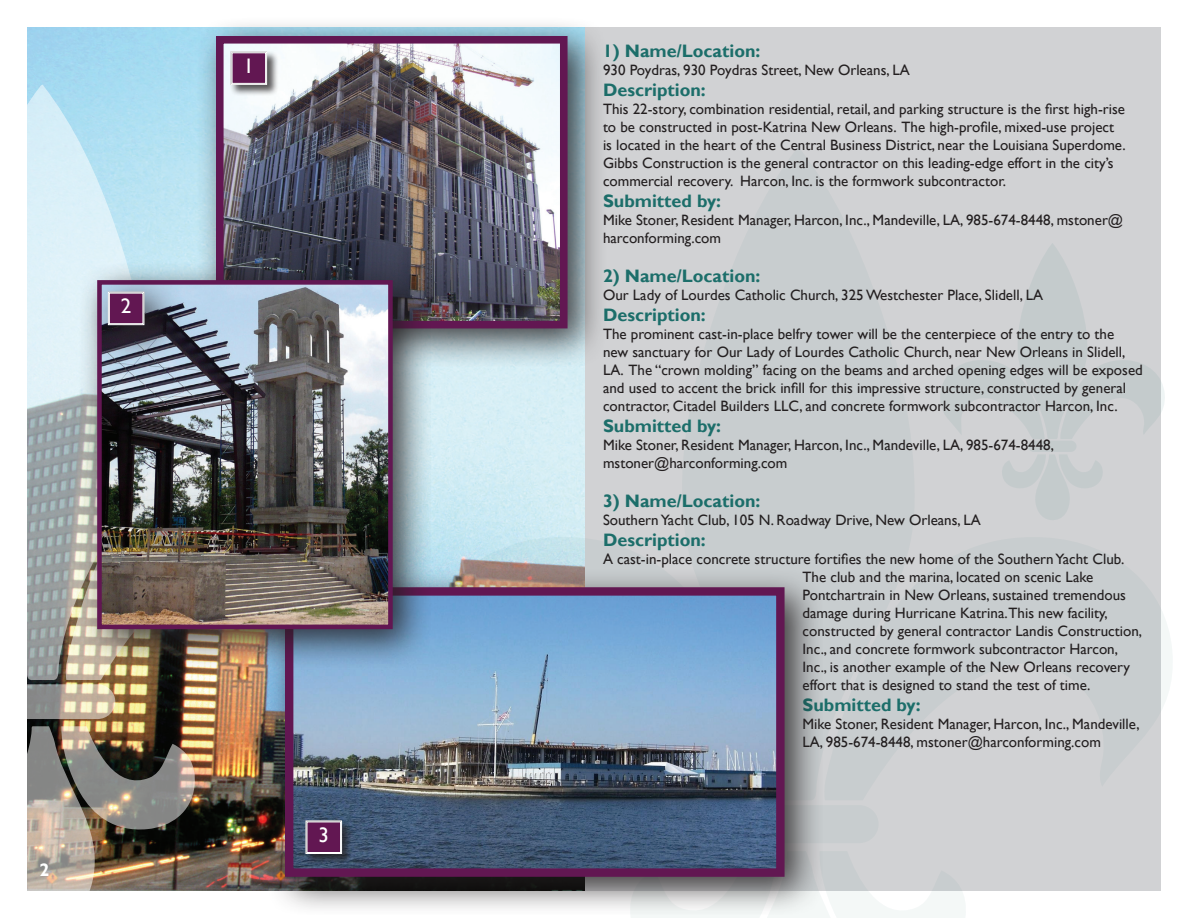
<style>
.page{position:relative;width:1188px;height:918px;background:#fff}
.page>*{position:absolute;margin:0;border:0;box-sizing:border-box;transform-origin:0 0}
.t1{font:21px "Gill Sans";color:#fff}
.t2{font:700 18px "Gill Sans";color:#1c6e6a}
.t3{font:700 18px "Gill Sans";color:#fff}
.t4{font:15px/18px "Gill Sans";color:#231f20}
</style>
<div class="page">
<img style="left:27px;top:27px;width:558px;height:864px">
<svg style="left:27px;top:83px;width:122px;height:598px;background:#c9e6f1"></svg>
<img style="left:64px;top:433px;width:199px;height:247px">
<img style="left:27px;top:726px;width:170px;height:165px">
<svg style="left:27px;top:435px;width:88px;height:284px;background:#a0a29d"></svg>
<div style="left:585px;top:27px;width:576px;height:864px;background:#d1d2d4"></div>
<svg style="left:431px;top:532px;width:154px;height:33px;background:#c0dee7"></svg>
<svg style="left:1161px;top:611px;width:11px;height:98px"></svg>
<svg style="left:631px;top:891px;width:334px;height:27px"></svg>
<div style="left:717px;top:805px;width:162px;height:38px;background:#c8cdcf;border-radius:19px"></div>
<svg style="left:940px;top:244px;width:225px;height:195px"></svg>
<svg style="left:1002px;top:455px;width:100px;height:65px"></svg>
<div style="left:1028px;top:441px;width:49px;height:11px;background:#c4cbcc;border-radius:6px"></div>
<div style="left:194px;top:14px;width:412px;height:353px;background:#231f20;opacity:.85"></div>
<img style="left:225px;top:45px;width:334px;height:274px">
<div style="left:216px;top:36px;width:352px;height:292px;border:8px solid #621752"></div>
<div style="left:263px;top:565px;width:560px;height:350px;background:#231f20;opacity:.85"></div>
<img style="left:294px;top:596px;width:482px;height:272px">
<div style="left:285px;top:587px;width:500px;height:290px;border:8px solid #621752"></div>
<div style="left:75px;top:258px;width:356px;height:410px;background:#231f20;opacity:.85"></div>
<img style="left:103px;top:286px;width:284px;height:337px">
<div style="left:97px;top:280px;width:296px;height:349px;border:5px solid #621752"></div>
<div style="left:230px;top:51px;width:49px;height:45px;background:#231f20;opacity:.75"></div>
<svg style="left:230px;top:51px;width:37px;height:34px"></svg>
<div style="left:86px;top:270px;width:97px;height:94px;background:#231f20;opacity:.85"></div>
<svg style="left:108px;top:291px;width:37px;height:34px"></svg>
<div style="left:109px;top:293px;width:34px;height:31px;border:1px solid #fff"></div>
<div style="left:305px;top:820px;width:49px;height:45px;background:#231f20;opacity:.75"></div>
<svg style="left:305px;top:820px;width:37px;height:34px"></svg>
<div style="left:307px;top:822px;width:34px;height:31px;border:1px solid #fff"></div>
<h1 class="t1" style="left:121px;top:294px;width:12px">2</h1>
<h1 class="t1" style="left:244px;top:54px;width:12px">1</h1>
<p class="t3" style="left:40px;top:859px;width:11px">2</p>
<h1 class="t1" style="left:319px;top:823px;width:12px">3</h1>
<p class="t2" style="left:603px;top:41px;width:159px">1) Name/Location:</p>
<p class="t4" style="left:603px;top:62px;width:308px">930 Poydras, 930 Poydras Street, New Orleans, LA</p>
<p class="t2" style="left:603px;top:80px;width:104px">Description:</p>
<p class="t4" style="left:603px;top:101px;width:524px">This 22-story, combination residential, retail, and parking structure is the first high-rise to be constructed in post-Katrina New Orleans. The high-profile, mixed-use project is located in the heart of the Central Business District, near the Louisiana Superdome.<br>Gibbs Construction is the general contractor on this leading-edge effort in the city’s commercial recovery. Harcon, Inc. is the formwork subcontractor.</p>
<p class="t2" style="left:603px;top:191px;width:120px">Submitted by:</p>
<p class="t4" style="left:603px;top:212px;width:522px">Mike Stoner, Resident Manager, Harcon, Inc., Mandeville, LA, 985-674-8448, mstoner@ harconforming.com</p>
<p class="t2" style="left:603px;top:266px;width:159px">2) Name/Location:</p>
<p class="t4" style="left:603px;top:287px;width:442px">Our Lady of Lourdes Catholic Church, 325 Westchester Place, Slidell, LA</p>
<p class="t2" style="left:603px;top:305px;width:104px">Description:</p>
<p class="t4" style="left:603px;top:326px;width:541px">The prominent cast-in-place belfry tower will be the centerpiece of the entry to the new sanctuary for Our Lady of Lourdes Catholic Church, near New Orleans in Slidell, LA. The “crown molding” facing on the beams and arched opening edges will be exposed and used to accent the brick infill for this impressive structure, constructed by general contractor, Citadel Builders LLC, and concrete formwork subcontractor Harcon, Inc.</p>
<p class="t2" style="left:603px;top:416px;width:120px">Submitted by:</p>
<p class="t4" style="left:603px;top:437px;width:453px">Mike Stoner, Resident Manager, Harcon, Inc., Mandeville, LA, 985-674-8448, mstoner@harconforming.com</p>
<p class="t2" style="left:603px;top:491px;width:159px">3) Name/Location:</p>
<p class="t4" style="left:603px;top:512px;width:379px">Southern Yacht Club, 105 N. Roadway Drive, New Orleans, LA</p>
<p class="t2" style="left:603px;top:530px;width:104px">Description:</p>
<p class="t4" style="left:803px;top:551px;width:341px;text-indent:-200px">A cast-in-place concrete structure fortifies the new home of the Southern Yacht Club.<br>The club and the marina, located on scenic Lake Pontchartrain in New Orleans, sustained tremendous damage during Hurricane Katrina.This new facility, constructed by general contractor Landis Construction, Inc., and concrete formwork subcontractor Harcon, Inc., is another example of the New Orleans recovery effort that is designed to stand the test of time.</p>
<p class="t2" style="left:803px;top:695px;width:120px">Submitted by:</p>
<p class="t4" style="left:803px;top:716px;width:339px">Mike Stoner, Resident Manager, Harcon, Inc., Mandeville,<br>LA, 985-674-8448, mstoner@harconforming.com</p>
</div>
